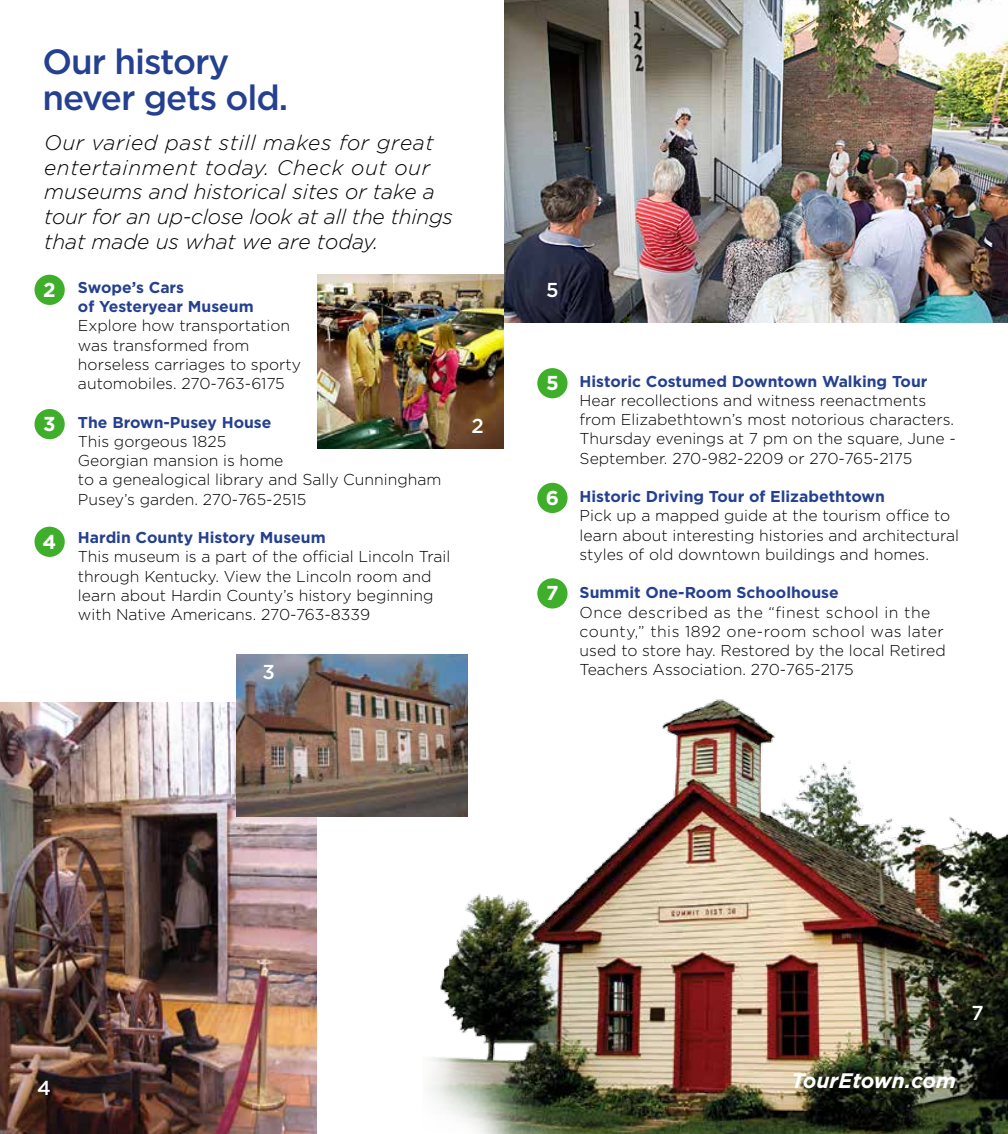
<style>
.page{position:relative;width:1008px;height:1134px;background:#fff}
.page>*{position:absolute;margin:0;border:0;box-sizing:border-box;transform-origin:0 0}
.t1{font:500 35px/36.8px "Gotham";letter-spacing:-.03em;color:#25408f}
.t2{font:italic 300 21px/24.5px "Gotham";color:#000}
.t3{font:italic 700 21px "Gotham";color:#fff}
.t4{font:700 20.12px "Gotham";color:#fff}
.t5{font:500 20.12px "Gotham";color:#fff}
.t6{font:300 15.75px/19.2px "Gotham";color:#000}
.t7{font:700 15.75px/19.2px "Gotham";color:#25408f}
</style>
<div class="page">
<img style="left:423px;top:699px;width:585px;height:435px">
<div style="left:537px;top:368px;width:31px;height:30px;background:#3fae2a;border-radius:50%"></div>
<div style="left:537px;top:483px;width:31px;height:30px;background:#3fae2a;border-radius:50%"></div>
<div style="left:537px;top:578px;width:31px;height:31px;background:#3fae2a;border-radius:50%"></div>
<div style="left:35px;top:275px;width:30px;height:30px;background:#3fae2a;border-radius:50%"></div>
<div style="left:35px;top:409px;width:30px;height:30px;background:#3fae2a;border-radius:50%"></div>
<div style="left:35px;top:527px;width:30px;height:30px;background:#3fae2a;border-radius:50%"></div>
<img style="left:504px;top:0;width:504px;height:323px">
<img style="left:318px;top:275px;width:186px;height:174px">
<img style="left:0;top:703px;width:316px;height:431px">
<img style="left:237px;top:654px;width:231px;height:162px">
<h1 class="t1" style="left:42px;top:42px;width:262px">Our history never gets old.</h1>
<h2 class="t2" style="left:44px;top:131px;width:410px">Our varied past still makes for great entertainment today. Check out our museums and historical sites or take a tour for an up-close look at all the things that made us what we are today.</h2>
<p class="t4" style="left:43px;top:278px;width:14px">2</p>
<p class="t4" style="left:43px;top:412px;width:14px">3</p>
<p class="t4" style="left:43px;top:530px;width:15px">4</p>
<p class="t7" style="left:78px;top:277px;width:177px">Swope’s Cars<br>of Yesteryear Museum</p>
<p class="t6" style="left:78px;top:316px;width:225px">Explore how transportation was transformed from horseless carriages to sporty automobiles. 270-763-6175</p>
<p class="t7" style="left:78px;top:412px;width:195px">The Brown-Pusey House</p>
<p class="t6" style="left:78px;top:432px;width:365px">This gorgeous 1825<br>Georgian mansion is home<br>to a genealogical library and Sally Cunningham<br>Pusey’s garden. 270-765-2515</p>
<p class="t7" style="left:78px;top:528px;width:249px">Hardin County History Museum</p>
<p class="t6" style="left:78px;top:547px;width:374px">This museum is a part of the official Lincoln Trail through Kentucky. View the Lincoln room and learn about Hardin County’s history beginning with Native Americans. 270-763-8339</p>
<p class="t5" style="left:263px;top:661px;width:14px">3</p>
<p class="t5" style="left:471px;top:414px;width:14px">2</p>
<p class="t5" style="left:546px;top:278px;width:14px">5</p>
<p class="t4" style="left:546px;top:371px;width:14px">5</p>
<p class="t4" style="left:546px;top:486px;width:15px">6</p>
<p class="t4" style="left:546px;top:582px;width:14px">7</p>
<p class="t7" style="left:580px;top:371px;width:349px">Historic Costumed Downtown Walking Tour</p>
<p class="t6" style="left:580px;top:390px;width:378px">Hear recollections and witness reenactments from Elizabethtown’s most notorious characters.<br>Thursday evenings at 7 pm on the square, June - September. 270-982-2209 or 270-765-2175</p>
<p class="t7" style="left:580px;top:487px;width:307px">Historic Driving Tour of Elizabethtown</p>
<p class="t6" style="left:580px;top:506px;width:381px">Pick up a mapped guide at the tourism office to learn about interesting histories and architectural styles of old downtown buildings and homes.</p>
<p class="t7" style="left:580px;top:583px;width:261px">Summit One-Room Schoolhouse</p>
<p class="t6" style="left:580px;top:602px;width:368px">Once described as the “finest school in the county,” this 1892 one-room school was later used to store hay. Restored by the local Retired Teachers Association. 270-765-2175</p>
<p class="t5" style="left:37px;top:1076px;width:15px">4</p>
<p class="t5" style="left:971px;top:1001px;width:14px">7</p>
<h2 class="t3" style="left:791px;top:1068px;width:166px">TourEtown.com</h2>
</div>
